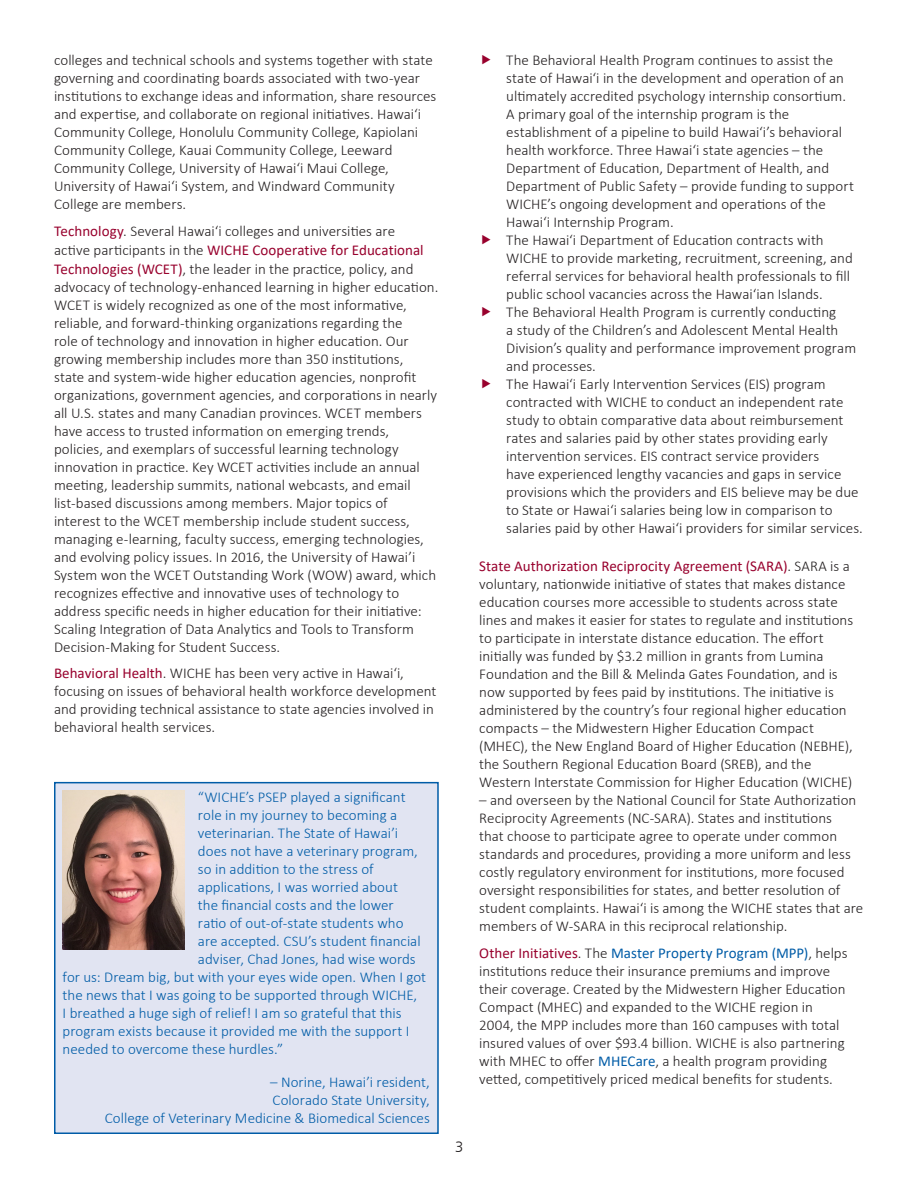
<style>
.page{position:relative;width:918px;height:1188px;background:#fff}
.page>*{position:absolute;margin:0;border:0;box-sizing:border-box;transform-origin:0 0}
.body_text{font:300 15px/18px "Calibri";color:#231f20}
.body_text-2{font:300 15px/18px "Calibri";color:#005ca7;text-align:right}
.t1{font:15px "Humanist 777 BT Light B";color:#231f20}
.s1{font-weight:400;color:#98012d}
.s2{font-weight:400;color:#005ca7}
</style>
<div class="page">
<div style="left:54px;top:782px;width:385px;height:352px;background:#e1e4f2;border:2px solid #005ca7"></div>
<img style="left:63px;top:791px;width:121px;height:158px">
<p class="body_text" style="left:54px;top:51px;width:384px">colleges and technical schools and systems together with state governing and coordinating boards associated with two-year institutions to exchange ideas and information, share resources and expertise, and collaborate on regional initiatives. Hawai‘i Community College, Honolulu Community College, Kapiolani Community College, Kauai Community College, Leeward Community College, University of Hawai‘i Maui College, University of Hawai‘i System, and Windward Community College are members.</p>
<p class="body_text" style="left:54px;top:222px;width:386px"><span class="s1">Technology</span>. Several Hawai‘i colleges and universities are<br>active participants in the <span class="s1">WICHE Cooperative for Educational Technologies (WCET)</span>, the leader in the practice, policy, and advocacy of technology-enhanced learning in higher education.<br>WCET is widely recognized as one of the most informative, reliable, and forward-thinking organizations regarding the<br>role of technology and innovation in higher education. Our growing membership includes more than 350 institutions,<br>state and system-wide higher education agencies, nonprofit organizations, government agencies, and corporations in nearly all U.S. states and many Canadian provinces. WCET members have access to trusted information on emerging trends, policies, and exemplars of successful learning technology innovation in practice. Key WCET activities include an annual meeting, leadership summits, national webcasts, and email list-based discussions among members. Major topics of<br>interest to the WCET membership include student success, managing e-learning, faculty success, emerging technologies, and evolving policy issues. In 2016, the University of Hawai’i System won the WCET Outstanding Work (WOW) award, which recognizes effective and innovative uses of technology to address specific needs in higher education for their initiative:<br>Scaling Integration of Data Analytics and Tools to Transform Decision-Making for Student Success.</p>
<p class="body_text" style="left:54px;top:664px;width:384px"><span class="s1">Behavioral Health</span>. WICHE has been very active in Hawai‘i, focusing on issues of behavioral health workforce development and providing technical assistance to state agencies involved in behavioral health services.</p>
<p class="body_text-2" style="left:198px;top:788px;width:209px">“WICHE’s PSEP played a significant</p>
<p class="body_text-2" style="left:198px;top:806px;width:201px">role in my journey to becoming a</p>
<p class="body_text-2" style="left:198px;top:824px;width:202px">veterinarian. The State of Hawai’i</p>
<p class="body_text-2" style="left:198px;top:842px;width:222px">does not have a veterinary program,</p>
<p class="body_text-2" style="left:198px;top:860px;width:177px">so in addition to the stress of</p>
<p class="body_text-2" style="left:198px;top:878px;width:201px">applications, I was worried about</p>
<p class="body_text-2" style="left:198px;top:896px;width:197px">the financial costs and the lower</p>
<p class="body_text-2" style="left:198px;top:914px;width:207px">ratio of out-of-state students who</p>
<p class="body_text-2" style="left:198px;top:932px;width:224px">are accepted. CSU’s student financial</p>
<p class="body_text-2" style="left:198px;top:950px;width:219px">adviser, Chad Jones, had wise words</p>
<p class="body_text-2" style="left:63px;top:968px;width:365px">for us: Dream big, but with your eyes wide open. When I got</p>
<p class="body_text-2" style="left:63px;top:986px;width:356px">the news that I was going to be supported through WICHE,</p>
<p class="body_text-2" style="left:63px;top:1004px;width:340px">I breathed a huge sigh of relief! I am so grateful that this</p>
<p class="body_text-2" style="left:63px;top:1022px;width:348px">program exists because it provided me with the support I</p>
<p class="body_text-2" style="left:63px;top:1040px;width:222px">needed to overcome these hurdles.”</p>
<p class="body_text-2" style="left:105px;top:1073px;width:327px">– Norine, Hawai’i resident,<br>Colorado State University,<br>College of Veterinary Medicine &amp; Biomedical Sciences</p>
<p class="body_text" style="left:506px;top:51px;width:349px">The Behavioral Health Program continues to assist the state of Hawai‘i in the development and operation of an ultimately accredited psychology internship consortium.<br>A primary goal of the internship program is the establishment of a pipeline to build Hawai‘i’s behavioral health workforce. Three Hawai‘i state agencies – the Department of Education, Department of Health, and Department of Public Safety – provide funding to support WICHE’s ongoing development and operations of the Hawai‘i Internship Program.</p>
<p class="body_text" style="left:506px;top:231px;width:348px">The Hawai‘i Department of Education contracts with WICHE to provide marketing, recruitment, screening, and referral services for behavioral health professionals to fill public school vacancies across the Hawai‘ian Islands.</p>
<p class="body_text" style="left:506px;top:303px;width:351px">The Behavioral Health Program is currently conducting<br>a study of the Children’s and Adolescent Mental Health Division’s quality and performance improvement program and processes.</p>
<p class="body_text" style="left:506px;top:375px;width:358px">The Hawai‘i Early Intervention Services (EIS) program contracted with WICHE to conduct an independent rate study to obtain comparative data about reimbursement rates and salaries paid by other states providing early intervention services. EIS contract service providers<br>have experienced lengthy vacancies and gaps in service provisions which the providers and EIS believe may be due to State or Hawai‘i salaries being low in comparison to salaries paid by other Hawai‘i providers for similar services.</p>
<p class="body_text" style="left:479px;top:557px;width:375px"><span class="s1">State Authorization Reciprocity Agreement (SARA)</span>. SARA is a voluntary, nationwide initiative of states that makes distance education courses more accessible to students across state lines and makes it easier for states to regulate and institutions to participate in interstate distance education. The effort initially was funded by $3.2 million in grants from Lumina Foundation and the Bill &amp; Melinda Gates Foundation, and is now supported by fees paid by institutions. The initiative is administered by the country’s four regional higher education compacts – the Midwestern Higher Education Compact (MHEC), the New England Board of Higher Education (NEBHE), the Southern Regional Education Board (SREB), and the Western Interstate Commission for Higher Education (WICHE)</p>
<p class="body_text" style="left:479px;top:791px;width:386px">– and overseen by the National Council for State Authorization Reciprocity Agreements (NC-SARA). States and institutions<br>that choose to participate agree to operate under common standards and procedures, providing a more uniform and less costly regulatory environment for institutions, more focused oversight responsibilities for states, and better resolution of student complaints. Hawai‘i is among the WICHE states that are members of W-SARA in this reciprocal relationship.</p>
<p class="body_text" style="left:479px;top:943px;width:370px"><span class="s1">Other Initiatives</span>. The <span class="s2">Master Property Program (MPP)</span>, helps institutions reduce their insurance premiums and improve their coverage. Created by the Midwestern Higher Education Compact (MHEC) and expanded to the WICHE region in 2004, the MPP includes more than 160 campuses with total insured values of over $93.4 billion. WICHE is also partnering with MHEC to offer <span class="s2">MHECare</span>, a health program providing vetted, competitively priced medical benefits for students.</p>
<p class="t1" style="left:455px;top:1137px;width:10px">3</p>
</div>
